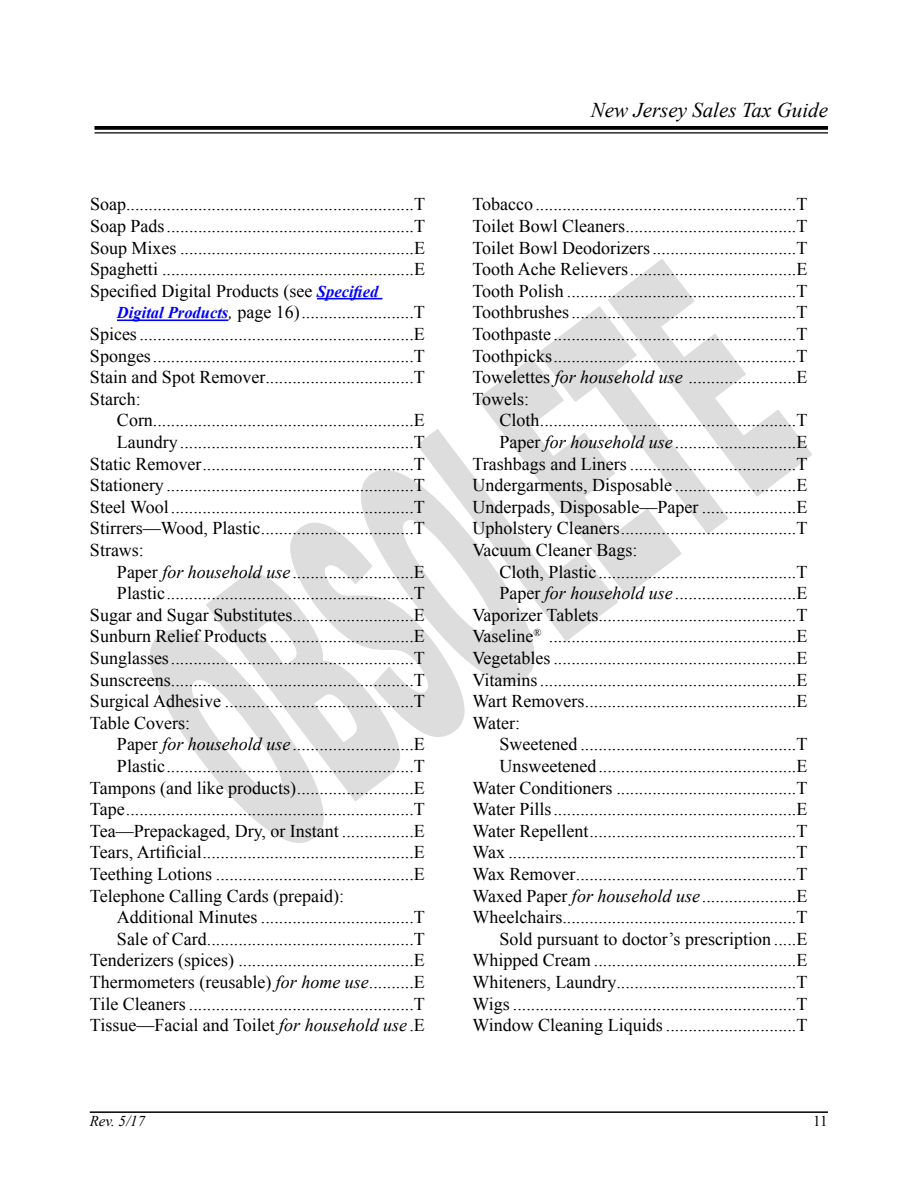
<style>
.page{position:relative;width:918px;height:1188px;background:#fff}
.page>*{position:absolute;margin:0;border:0;box-sizing:border-box;transform-origin:0 0}
.t1{font:italic 21px "Times New Roman";color:#000}
.t2{font:18px/21.6px "Times New Roman";color:#000;text-align:justify}
.t3{font:italic 15px "Times New Roman";color:#000}
.t4{font:15px "Times New Roman";color:#000}
.s1{font-weight:700;font-style:italic;font-size:16.5px;color:#00f}
.s2{font-style:italic}
</style>
<div class="page">
<svg style="left:146px;top:259px;width:666px;height:584px"></svg>
<hr style="left:90px;top:1111px;width:738px;height:2px;background:#000">
<svg style="left:94px;top:126px;width:734px;height:4px;background:#0f0f0f"></svg>
<hr style="left:94px;top:132px;width:734px;height:2px;background:#000">
<hr style="left:317px;top:298px;width:65px;height:1px;background:#00f">
<hr style="left:117px;top:319px;width:111px;height:2px;background:#00f">
<p class="t2" style="left:90px;top:193px;width:336px">Soap................................................................T Soap Pads.......................................................T Soup Mixes ....................................................E Spaghetti ........................................................E Specified Digital Products (see <span class="s1">Specified</span></p>
<p class="t2" style="left:90px;top:301px;width:336px;text-indent:27px"><span class="s1">Digital Products</span><span class="s2">,</span> page 16).........................T Spices.............................................................E Sponges..........................................................T Stain and Spot Remover.................................T Starch:</p>
<p class="t2" style="left:117px;top:409px;width:309px">Corn..........................................................E</p>
<p class="t2" style="left:117px;top:431px;width:309px">Laundry....................................................T</p>
<p class="t2" style="left:90px;top:453px;width:336px">Static Remover...............................................T</p>
<p class="t2" style="left:90px;top:474px;width:336px">Stationery .......................................................T</p>
<p class="t2" style="left:90px;top:496px;width:336px">Steel Wool......................................................T</p>
<p class="t2" style="left:90px;top:517px;width:336px">Stirrers—Wood, Plastic..................................T</p>
<p class="t2" style="left:90px;top:539px;width:55px">Straws:</p>
<p class="t2" style="left:117px;top:561px;width:309px">Paper <span class="s2">for household use</span> ...........................E</p>
<p class="t2" style="left:117px;top:582px;width:309px">Plastic.......................................................T</p>
<p class="t2" style="left:90px;top:604px;width:336px">Sugar and Sugar Substitutes...........................E</p>
<p class="t2" style="left:90px;top:625px;width:336px">Sunburn Relief Products ................................E</p>
<p class="t2" style="left:90px;top:647px;width:336px">Sunglasses......................................................T</p>
<p class="t2" style="left:90px;top:669px;width:336px">Sunscreens......................................................T</p>
<p class="t2" style="left:90px;top:690px;width:336px">Surgical Adhesive ..........................................T</p>
<p class="t2" style="left:90px;top:712px;width:102px">Table Covers:</p>
<p class="t2" style="left:117px;top:733px;width:309px">Paper <span class="s2">for household use</span> ...........................E</p>
<p class="t2" style="left:117px;top:755px;width:309px">Plastic.......................................................T</p>
<p class="t2" style="left:90px;top:777px;width:336px">Tampons (and like products)..........................E</p>
<p class="t2" style="left:90px;top:798px;width:336px">Tape................................................................T</p>
<p class="t2" style="left:90px;top:820px;width:336px">Tea—Prepackaged, Dry, or Instant ................E</p>
<p class="t2" style="left:90px;top:841px;width:336px">Tears, Artificial...............................................E</p>
<p class="t2" style="left:90px;top:863px;width:336px">Teething Lotions ............................................E</p>
<p class="t2" style="left:90px;top:885px;width:256px">Telephone Calling Cards (prepaid):</p>
<p class="t2" style="left:117px;top:906px;width:309px">Additional Minutes ..................................T</p>
<p class="t2" style="left:117px;top:928px;width:309px">Sale of Card..............................................T</p>
<p class="t2" style="left:90px;top:949px;width:336px">Tenderizers (spices) .......................................E</p>
<p class="t2" style="left:90px;top:971px;width:336px">Thermometers (reusable) <span class="s2">for home use</span>..........E</p>
<p class="t2" style="left:90px;top:993px;width:336px">Tile Cleaners ..................................................T</p>
<p class="t2" style="left:90px;top:1014px;width:336px">Tissue—Facial and Toilet <span class="s2">for household use</span> .E</p>
<p class="t1" style="left:591px;top:96px;width:239px">New Jersey Sales Tax Guide</p>
<p class="t2" style="left:472px;top:193px;width:336px">Tobacco ..........................................................T Toilet Bowl Cleaners......................................T Toilet Bowl Deodorizers................................T Tooth Ache Relievers.....................................E Tooth Polish ...................................................T Toothbrushes..................................................T Toothpaste ......................................................T Toothpicks......................................................T Towelettes <span class="s2">for household use</span> ........................E Towels:</p>
<p class="t2" style="left:499px;top:409px;width:309px">Cloth.........................................................T</p>
<p class="t2" style="left:499px;top:431px;width:309px">Paper <span class="s2">for household use</span> ...........................E</p>
<p class="t2" style="left:472px;top:453px;width:336px">Trashbags and Liners .....................................T</p>
<p class="t2" style="left:472px;top:474px;width:336px">Undergarments, Disposable ...........................E</p>
<p class="t2" style="left:472px;top:496px;width:336px">Underpads, Disposable—Paper .....................E</p>
<p class="t2" style="left:472px;top:517px;width:336px">Upholstery Cleaners.......................................T</p>
<p class="t2" style="left:472px;top:539px;width:166px">Vacuum Cleaner Bags:</p>
<p class="t2" style="left:499px;top:561px;width:309px">Cloth, Plastic............................................T</p>
<p class="t2" style="left:499px;top:582px;width:309px">Paper <span class="s2">for household use</span> ...........................E</p>
<p class="t2" style="left:472px;top:604px;width:336px">Vaporizer Tablets............................................T</p>
<p class="t2" style="left:472px;top:625px;width:336px">Vaseline<sup>®</sup> .......................................................E</p>
<p class="t2" style="left:472px;top:647px;width:336px">Vegetables ......................................................E</p>
<p class="t2" style="left:472px;top:669px;width:336px">Vitamins.........................................................E</p>
<p class="t2" style="left:472px;top:690px;width:336px">Wart Removers...............................................E</p>
<p class="t2" style="left:472px;top:712px;width:49px">Water:</p>
<p class="t2" style="left:499px;top:733px;width:309px">Sweetened ................................................T</p>
<p class="t2" style="left:499px;top:755px;width:309px">Unsweetened............................................E</p>
<p class="t2" style="left:472px;top:777px;width:336px">Water Conditioners ........................................T</p>
<p class="t2" style="left:472px;top:798px;width:336px">Water Pills......................................................E</p>
<p class="t2" style="left:472px;top:820px;width:336px">Water Repellent..............................................T</p>
<p class="t2" style="left:472px;top:841px;width:336px">Wax ................................................................T</p>
<p class="t2" style="left:472px;top:863px;width:336px">Wax Remover.................................................T</p>
<p class="t2" style="left:472px;top:885px;width:336px">Waxed Paper <span class="s2">for household use</span> .....................E</p>
<p class="t2" style="left:472px;top:906px;width:336px">Wheelchairs....................................................T</p>
<p class="t2" style="left:499px;top:928px;width:309px">Sold pursuant to doctor’s prescription .....E</p>
<p class="t2" style="left:472px;top:949px;width:336px">Whipped Cream .............................................E</p>
<p class="t2" style="left:472px;top:971px;width:336px">Whiteners, Laundry........................................T</p>
<p class="t2" style="left:472px;top:993px;width:336px">Wigs ...............................................................T</p>
<p class="t2" style="left:472px;top:1014px;width:336px">Window Cleaning Liquids .............................T</p>
<p class="t3" style="left:90px;top:1111px;width:57px">Rev. 5/17</p>
<p class="t4" style="left:813px;top:1111px;width:16px">11</p>
</div>
